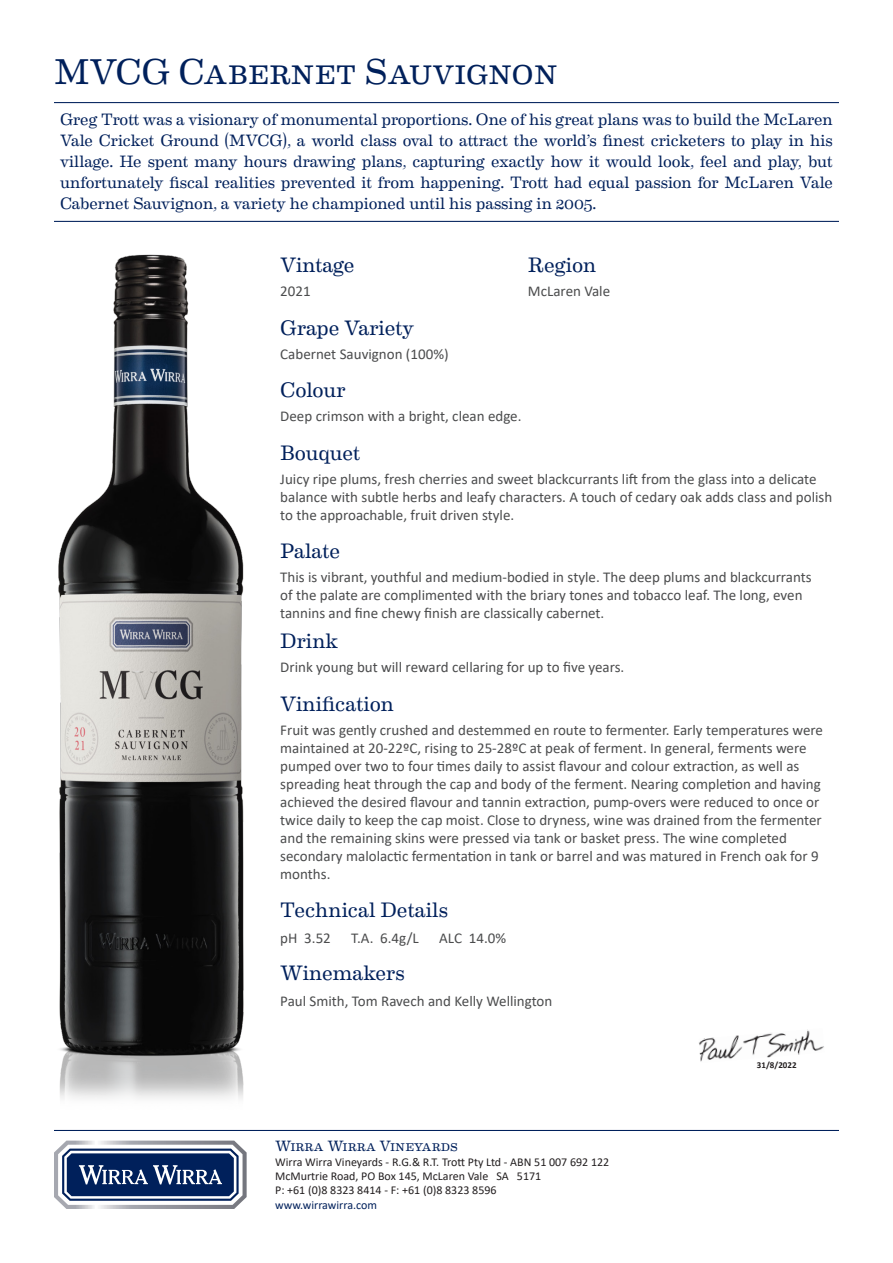
<style>
.page{position:relative;width:893px;height:1263px;background:#fff}
.page>*{position:absolute;margin:0;border:0;box-sizing:border-box;transform-origin:0 0}
.t1{font:36px "Eames Century Modern";letter-spacing:-.02em;color:#00205b}
.t2{font:21px "Eames Century Modern";color:#00205b}
.t3{font:16.5px/21px "Eames Century Modern";letter-spacing:-.005em;color:#00205b;text-align:justify}
.t4{font:15px/18px "Calibri";color:#4b4c4d}
.t5{font:15px "Eames Century Modern";letter-spacing:-.02em;color:#00205b}
.t6{font:12px/14.4px "Calibri";color:#231f20}
.t7{font:12px "Calibri";color:#00205b}
.t8{font:700 9px "Calibri";color:#231f20}
</style>
<div class="page">
<svg style="left:54px;top:1140px;width:193px;height:69px"></svg>
<hr style="left:54px;top:1130px;width:785px;height:1px;background:#00205b">
<img style="left:58px;top:254px;width:186px;height:845px">
<hr style="left:54px;top:102px;width:785px;height:1px;background:#00205b">
<hr style="left:54px;top:221px;width:785px;height:1px;background:#00205b">
<img style="left:699px;top:1029px;width:125px;height:33px">
<p class="t1" style="left:54px;top:44px;width:505px">MVCG Cabernet Sauvignon</p>
<p class="t3" style="left:60px;top:107px;width:774px">Greg Trott was a visionary of monumental proportions. One of his great plans was to build the McLaren Vale Cricket Ground (MVCG), a world class oval to attract the world’s finest cricketers to play in his village. He spent many hours drawing plans, capturing exactly how it would look, feel and play, but unfortunately fiscal realities prevented it from happening. Trott had equal passion for McLaren Vale Cabernet Sauvignon, a variety he championed until his passing in 2005.</p>
<p class="t2" style="left:280px;top:249px;width:76px">Vintage</p>
<p class="t2" style="left:528px;top:249px;width:70px">Region</p>
<p class="t4" style="left:280px;top:282px;width:32px">2021</p>
<p class="t4" style="left:528px;top:282px;width:84px">McLaren Vale</p>
<p class="t2" style="left:280px;top:312px;width:136px">Grape Variety</p>
<p class="t4" style="left:280px;top:344px;width:170px">Cabernet Sauvignon (100%)</p>
<p class="t2" style="left:280px;top:374px;width:67px">Colour</p>
<p class="t4" style="left:280px;top:407px;width:243px">Deep crimson with a bright, clean edge.</p>
<p class="t2" style="left:280px;top:437px;width:82px">Bouquet</p>
<p class="t4" style="left:280px;top:469px;width:554px">Juicy ripe plums, fresh cherries and sweet blackcurrants lift from the glass into a delicate balance with subtle herbs and leafy characters. A touch of cedary oak adds class and polish to the approachable, fruit driven style.</p>
<p class="t2" style="left:280px;top:535px;width:62px">Palate</p>
<p class="t4" style="left:280px;top:568px;width:533px">This is vibrant, youthful and medium-bodied in style. The deep plums and blackcurrants of the palate are complimented with the briary tones and tobacco leaf. The long, even tannins and fine chewy finish are classically cabernet.</p>
<p class="t2" style="left:280px;top:625px;width:60px">Drink</p>
<p class="t4" style="left:280px;top:658px;width:346px">Drink young but will reward cellaring for up to five years.</p>
<p class="t2" style="left:280px;top:688px;width:115px">Vinification</p>
<p class="t4" style="left:280px;top:720px;width:544px">Fruit was gently crushed and destemmed en route to fermenter. Early temperatures were maintained at 20-22ºC, rising to 25-28ºC at peak of ferment. In general, ferments were pumped over two to four times daily to assist flavour and colour extraction, as well as spreading heat through the cap and body of the ferment. Nearing completion and having achieved the desired flavour and tannin extraction, pump-overs were reduced to once or twice daily to keep the cap moist. Close to dryness, wine was drained from the fermenter and the remaining skins were pressed via tank or basket press. The wine completed secondary malolactic fermentation in tank or barrel and was matured in French oak for 9 months.</p>
<p class="t2" style="left:280px;top:894px;width:169px">Technical Details</p>
<p class="t4" style="left:280px;top:928px;width:52px">pH 3.52</p>
<p class="t4" style="left:351px;top:928px;width:69px">T.A. 6.4g/L</p>
<p class="t4" style="left:439px;top:928px;width:68px">ALC 14.0%</p>
<p class="t2" style="left:280px;top:957px;width:126px">Winemakers</p>
<p class="t4" style="left:280px;top:991px;width:274px">Paul Smith, Tom Ravech and Kelly Wellington</p>
<p class="t5" style="left:275px;top:1135px;width:184px">Wirra Wirra Vineyards</p>
<p class="t6" style="left:275px;top:1154px;width:336px">Wirra Wirra Vineyards - R.G.&amp; R.T. Trott Pty Ltd - ABN 51 007 692 122<br>McMurtrie Road, PO Box 145, McLaren Vale SA 5171<br>P: +61 (0)8 8323 8414 - F: +61 (0)8 8323 8596</p>
<p class="t7" style="left:275px;top:1196px;width:103px">www.wirrawirra.com</p>
<p class="t8" style="left:757px;top:1059px;width:41px">31/8/2022</p>
</div>
